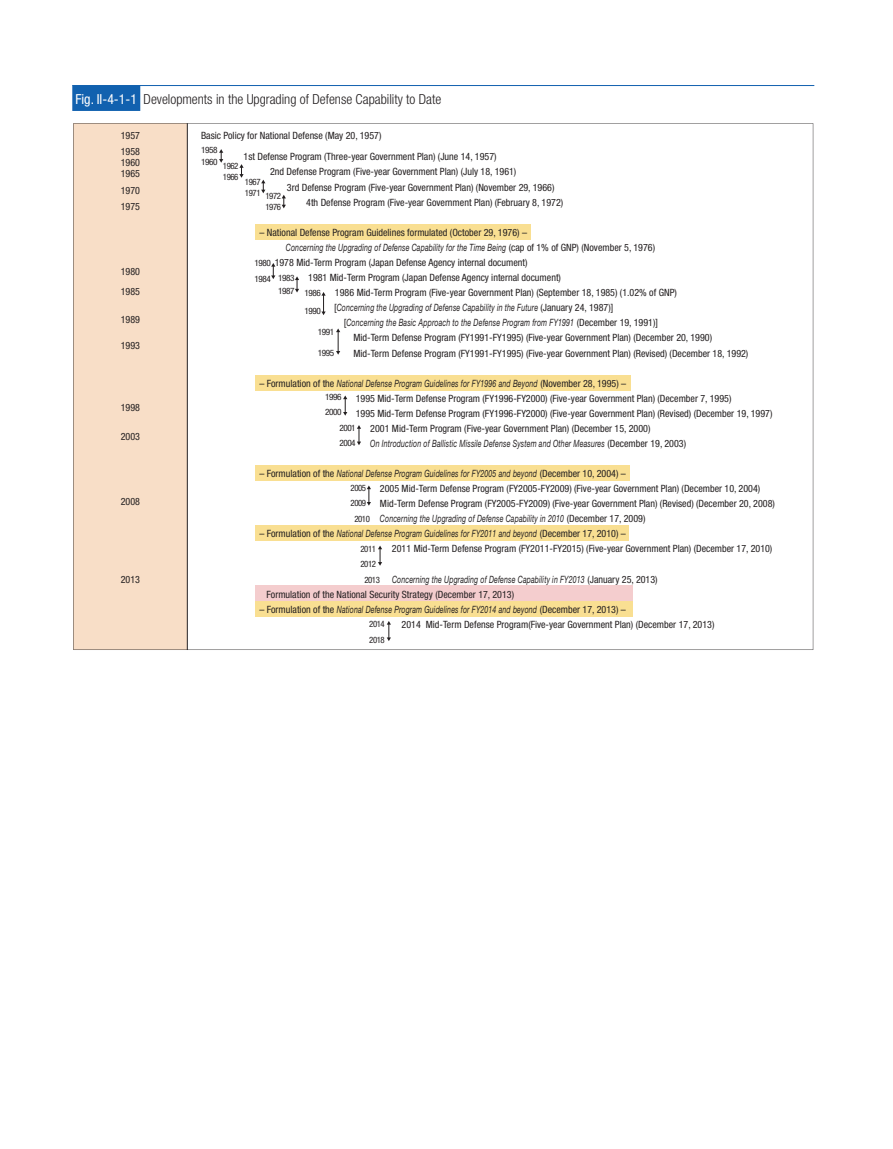
<style>
.page{position:relative;width:893px;height:1149px;background:#fff}
.page>*{position:absolute;margin:0;border:0;box-sizing:border-box;transform-origin:0 0}
.t1{font:300 condensed 13.8px "Helvetica Neue LT Std";color:#231f20}
.t2{font:condensed 10.05px/15px "Helvetica Neue LT Std";color:#231f20}
.t3{font:italic 10.05px "Helvetica Neue LT Std";letter-spacing:.02em;color:#231f20;scale:.7 1}
.t4{font:condensed 8.85px/15px "Helvetica Neue LT Std";letter-spacing:-.05em;color:#231f20}
.t5{font:condensed 8.85px/11.2px "Helvetica Neue LT Std";letter-spacing:-.05em;color:#231f20;scale:1.05 1}
.s1{font-weight:400;color:#fff}
.s2{font-style:normal;font-stretch:condensed}
.s3{font-style:italic;font-stretch:normal}
</style>
<div class="page">
<hr style="left:72px;top:85px;width:742px;height:1px;background:#1161af">
<div style="left:72px;top:85px;width:68px;height:26px;background:#1161af"></div>
<svg style="left:73px;top:123px;width:740px;height:526px"></svg>
<hr style="left:187px;top:123px;width:1px;height:526px;background:#231f20">
<div style="left:255px;top:224px;width:276px;height:16px;background:#f9df92"></div>
<div style="left:255px;top:375px;width:376px;height:16px;background:#f9df92"></div>
<div style="left:255px;top:465px;width:375px;height:15px;background:#f9df92"></div>
<div style="left:255px;top:525px;width:374px;height:15px;background:#f9df92"></div>
<div style="left:255px;top:585px;width:378px;height:16px;background:#f4cdce"></div>
<div style="left:255px;top:601px;width:378px;height:15px;background:#f9df92"></div>
<h1 class="t1" style="left:76px;top:91px;width:367px"><span class="s1">Fig. II-4-1-1</span> Developments in the Upgrading of Defense Capability to Date</h1>
<p class="t2" style="left:121px;top:127px;width:21px;line-height:15.8px">1957<br>1958</p>
<p class="t2" style="left:121px;top:156px;width:21px;line-height:11.2px">1960<br>1965</p>
<p class="t2" style="left:121px;top:182px;width:21px;line-height:16.5px">1970<br>1975</p>
<p class="t2" style="left:121px;top:261px;width:21px;line-height:20.1px">1980<br>1985</p>
<p class="t2" style="left:121px;top:312px;width:21px">1989</p>
<p class="t2" style="left:121px;top:337px;width:21px">1993</p>
<p class="t2" style="left:121px;top:399px;width:21px">1998</p>
<p class="t2" style="left:121px;top:429px;width:21px">2003</p>
<p class="t2" style="left:121px;top:493px;width:21px">2008</p>
<p class="t2" style="left:121px;top:571px;width:21px">2013</p>
<p class="t2" style="left:201px;top:128px;width:182px">Basic Policy for National Defense (May 20, 1957)</p>
<p class="t5" style="left:201px;top:144px;width:17px">1958<br>1960</p>
<p class="t2" style="left:244px;top:149px;width:255px">1st Defense Program (Three-year Government Plan) (June 14, 1957)</p>
<p class="t2" style="left:270px;top:164px;width:248px">2nd Defense Program (Five-year Government Plan) (July 18, 1961)</p>
<p class="t2" style="left:287px;top:179px;width:269px">3rd Defense Program (Five-year Government Plan) (November 29, 1966)</p>
<p class="t2" style="left:306px;top:194px;width:259px">4th Defense Program (Five-year Government Plan) (February 8, 1972)</p>
<p class="t2" style="left:259px;top:225px;width:269px">– National Defense Program Guidelines formulated (October 29, 1976) –</p>
<p class="t3" style="left:286px;top:241px;width:529px">Concerning the Upgrading of Defense Capability for the Time Being <span class="s2">(cap of 1% of GNP) (November 5, 1976)</span></p>
<p class="t2" style="left:275px;top:255px;width:254px">1978 Mid-Term Program (Japan Defense Agency internal document)</p>
<p class="t2" style="left:308px;top:270px;width:254px">1981 Mid-Term Program (Japan Defense Agency internal document)</p>
<p class="t2" style="left:335px;top:285px;width:343px">1986 Mid-Term Program (Five-year Government Plan) (September 18, 1985) (1.02% of GNP)</p>
<p class="t3" style="left:334px;top:301px;width:400px"><span class="s2">[</span>Concerning the Upgrading of Defense Capability in the Future <span class="s2">(January 24, 1987)]</span></p>
<p class="t3" style="left:344px;top:316px;width:450px"><span class="s2">[</span>Concerning the Basic Approach to the Defense Program from FY1991 <span class="s2">(December 19, 1991)]</span></p>
<p class="t2" style="left:353px;top:330px;width:360px">Mid-Term Defense Program (FY1991-FY1995) (Five-year Government Plan) (December 20, 1990)</p>
<p class="t2" style="left:353px;top:345px;width:396px">Mid-Term Defense Program (FY1991-FY1995) (Five-year Government Plan) (Revised) (December 18, 1992)</p>
<p class="t3" style="left:259px;top:377px;width:526px"><span class="s2">– Formulation of the</span> National Defense Program Guidelines for FY1996 and Beyond <span class="s2">(November 28, 1995) –</span></p>
<p class="t2" style="left:356px;top:390px;width:377px">1995 Mid-Term Defense Program (FY1996-FY2000) (Five-year Government Plan) (December 7, 1995)</p>
<p class="t2" style="left:356px;top:405px;width:418px">1995 Mid-Term Defense Program (FY1996-FY2000) (Five-year Government Plan) (Revised) (December 19, 1997)</p>
<p class="t2" style="left:370px;top:420px;width:282px">2001 Mid-Term Program (Five-year Government Plan) (December 15, 2000)</p>
<p class="t3" style="left:370px;top:437px;width:453px">On Introduction of Ballistic Missile Defense System and Other Measures <span class="s2">(December 19, 2003)</span></p>
<p class="t2" style="left:380px;top:466px;width:396px;text-indent:-121px">– Formulation of the <span class="s3">National Defense Program Guidelines for FY2005 and beyond</span> (December 10, 2004) –<br>2005 Mid-Term Defense Program (FY2005-FY2009) (Five-year Government Plan) (December 10, 2004)<br>Mid-Term Defense Program (FY2005-FY2009) (Five-year Government Plan) (Revised) (December 20, 2008)<br><span class="s3">Concerning the Upgrading of Defense Capability in 2010</span> (December 17, 2009)</p>
<p class="t2" style="left:392px;top:526px;width:382px;text-indent:-133px">– Formulation of the <span class="s3">National Defense Program Guidelines for FY2011 and beyond</span> (December 17, 2010) –<br>2011 Mid-Term Defense Program (FY2011-FY2015) (Five-year Government Plan) (December 17, 2010)</p>
<p class="t2" style="left:267px;top:571px;width:393px;text-indent:125px"><span class="s3">Concerning the Upgrading of Defense Capability in FY2013</span> (January 25, 2013)<br>Formulation of the National Security Strategy (December 17, 2013)</p>
<p class="t2" style="left:402px;top:601px;width:314px;text-indent:-142px">– Formulation of the <span class="s3">National Defense Program Guidelines for FY2014 and beyond</span> (December 17, 2013) –<br>2014 Mid-Term Defense Program(Five-year Government Plan) (December 17, 2013)</p>
<p class="t4" style="left:223px;top:160px;width:17px;line-height:11.2px">1962<br>1966</p>
<p class="t4" style="left:245px;top:174px;width:17px">1967</p>
<p class="t4" style="left:245px;top:187px;width:38px">1971 1972</p>
<p class="t4" style="left:265px;top:199px;width:17px">1976</p>
<p class="t5" style="left:254px;top:254px;width:40px;line-height:15.6px">1980<br>1984 1983</p>
<p class="t5" style="left:278px;top:282px;width:42px;line-height:18.9px;text-align:right">1987 1986<br>1990</p>
<p class="t5" style="left:318px;top:326px;width:17px">1991</p>
<p class="t5" style="left:318px;top:347px;width:17px">1995</p>
<p class="t5" style="left:325px;top:391px;width:17px">1996</p>
<p class="t5" style="left:325px;top:406px;width:17px">2000</p>
<p class="t5" style="left:339px;top:422px;width:17px">2001</p>
<p class="t5" style="left:339px;top:437px;width:17px">2004</p>
<p class="t4" style="left:351px;top:480px;width:17px">2005<br>2009</p>
<p class="t4" style="left:360px;top:541px;width:21px;line-height:15.5px;text-align:center">2011<br>2012<br>2013</p>
<p class="t4" style="left:354px;top:511px;width:17px">2010</p>
<p class="t4" style="left:369px;top:616px;width:17px">2014<br>2018</p>
</div>
